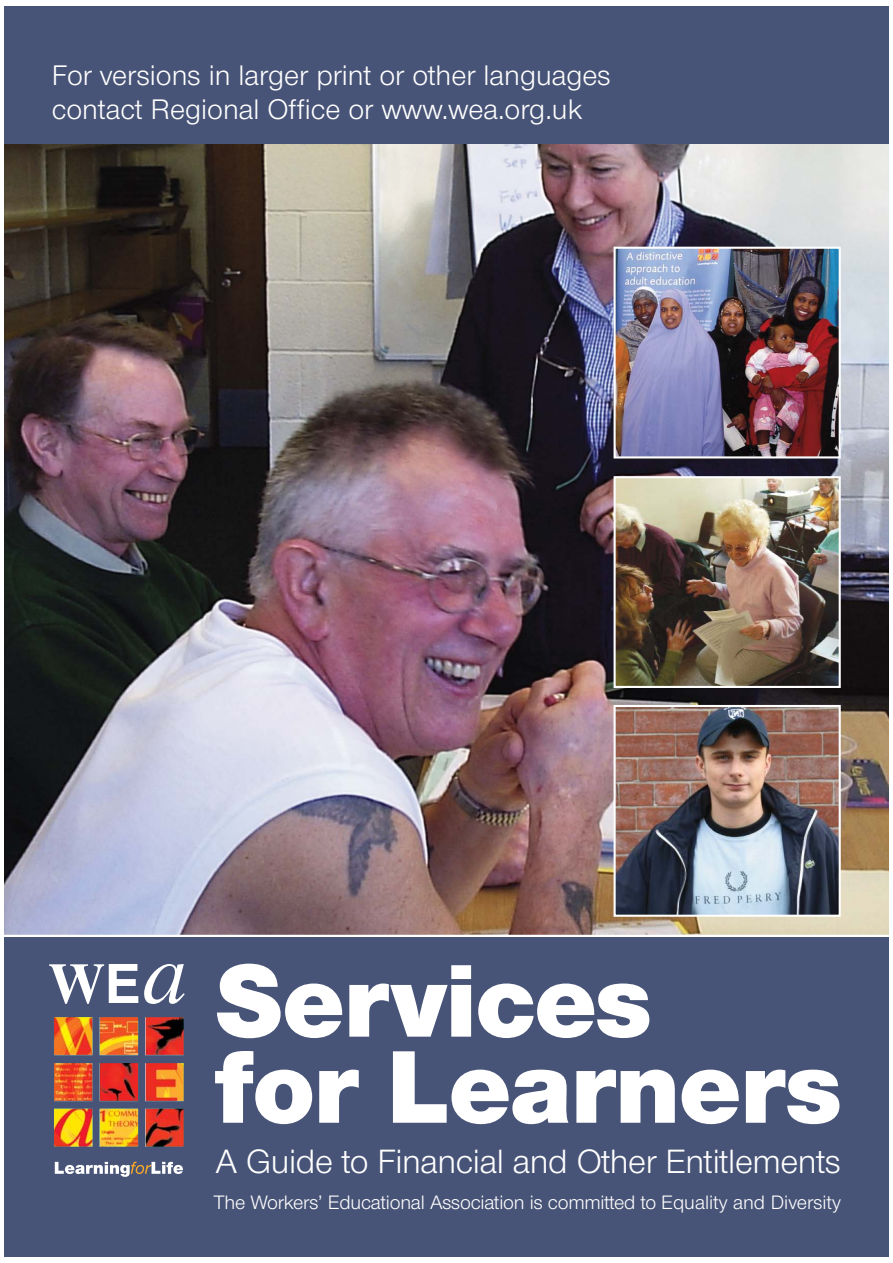
<style>
.page{position:relative;width:893px;height:1263px;background:#fff}
.page>*{position:absolute;margin:0;border:0;box-sizing:border-box;transform-origin:0 0}
.t1{font:900 107.1px/86.1px "Nimbus Sans Novus T";letter-spacing:-.005em;color:#fff}
.t2{font:34.95px "Nimbus Sans Novus T";letter-spacing:-.01em;color:#fff}
.t3{font:29.4px/33.6px "Nimbus Sans Novus T";color:#fff}
.t4{font:20.1px "Nimbus Sans Novus T";letter-spacing:-.01em;color:#fff}
</style>
<div class="page">
<img style="left:4px;top:143px;width:884px;height:792px">
<div style="left:4px;top:6px;width:884px;height:137px;background:#485477"></div>
<div style="left:4px;top:937px;width:884px;height:319px;background:#485477"></div>
<svg style="left:49px;top:964px;width:89px;height:40px"></svg>
<svg style="left:144px;top:964px;width:41px;height:40px"></svg>
<img style="left:54px;top:1017px;width:130px;height:130px">
<svg style="left:55px;top:1162px;width:128px;height:15px"></svg>
<img style="left:616px;top:479px;width:222px;height:206px">
<div style="left:613px;top:476px;width:228px;height:212px;border:2px solid #fff"></div>
<img style="left:616px;top:250px;width:222px;height:205px">
<div style="left:613px;top:247px;width:228px;height:211px;border:2px solid #fff"></div>
<img style="left:616px;top:708px;width:222px;height:206px">
<div style="left:613px;top:705px;width:228px;height:212px;border:2px solid #fff"></div>
<p class="t3" style="left:52px;top:61px;width:560px">For versions in larger print or other languages contact Regional Office or www.wea.org.uk</p>
<h1 class="t1" style="left:216px;top:966px;width:628px">Services<br>for Learners</h1>
<p class="t2" style="left:215px;top:1150px;width:627px">A Guide to Financial and Other Entitlements</p>
<p class="t4" style="left:213px;top:1196px;width:629px">The Workers’ Educational Association is committed to Equality and Diversity</p>
</div>
